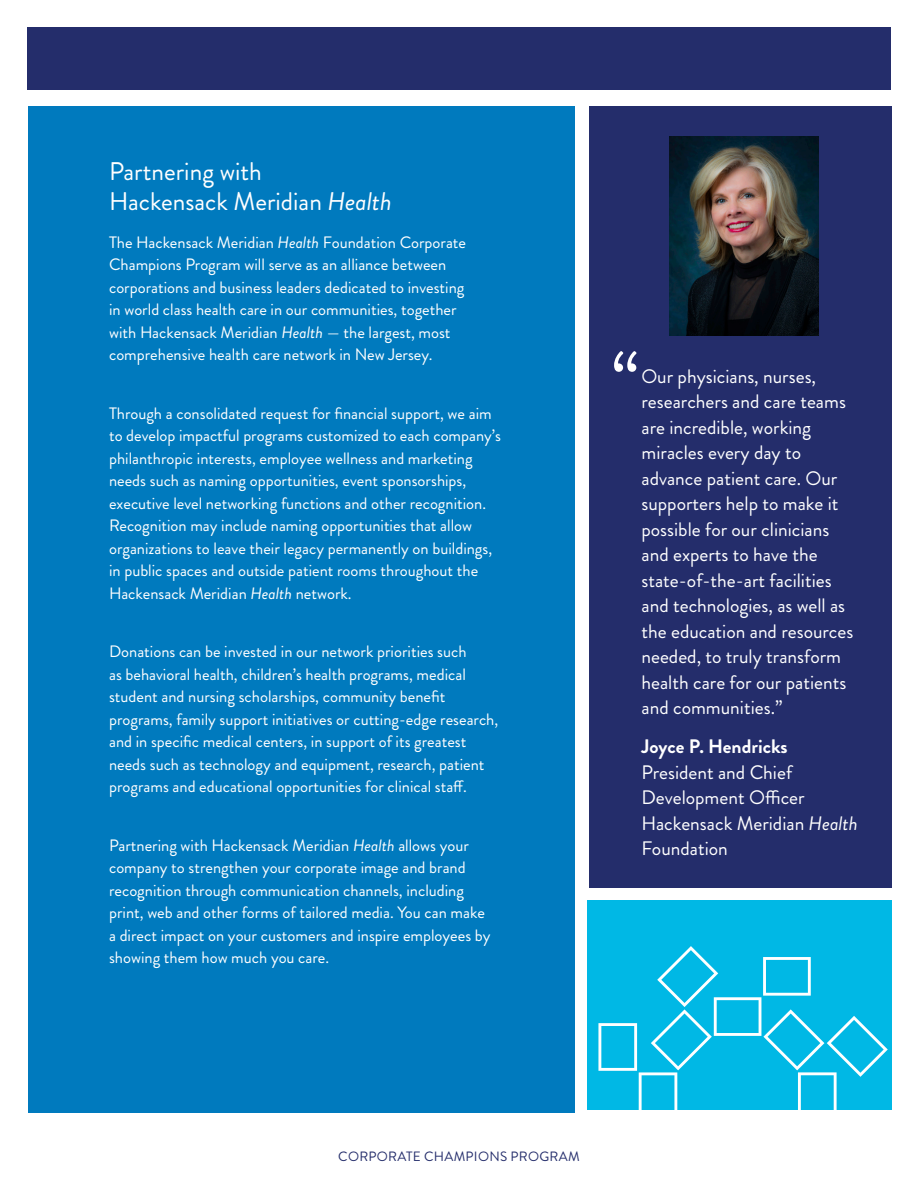
<style>
.page{position:relative;width:918px;height:1188px;background:#fff}
.page>*{position:absolute;margin:0;border:0;box-sizing:border-box;transform-origin:0 0}
.t1{font:73.5px "Brandon Grotesque";color:#fff}
.t2{font:25.5px/30px "Brandon Grotesque";color:#fff}
.t3{font:19.5px/25.5px "Brandon Grotesque";color:#fff}
.t4{font:16.5px/22.5px "Brandon Grotesque";color:#fff}
.t5{font:13.5px "Brandon Grotesque";letter-spacing:.02em;color:#242d6b}
.s1{font-style:italic}
.s2{font-weight:700}
</style>
<div class="page">
<div style="left:27px;top:27px;width:864px;height:63px;background:#242d6b"></div>
<div style="left:590px;top:106px;width:302px;height:782px;background:#242d6b"></div>
<div style="left:588px;top:901px;width:304px;height:209px;background:#00b8e5"></div>
<svg style="left:598px;top:946px;width:290px;height:164px"></svg>
<div style="left:28px;top:106px;width:547px;height:1006px;background:#007abe"></div>
<img style="left:670px;top:136px;width:148px;height:200px">
<p class="t2" style="left:109px;top:156px;width:284px">Partnering with<br>Hackensack Meridian <span class="s1">Health</span></p>
<p class="t4" style="left:109px;top:231px;width:359px">The Hackensack Meridian <span class="s1">Health</span> Foundation Corporate Champions Program will serve as an alliance between corporations and business leaders dedicated to investing in world class health care in our communities, together with Hackensack Meridian <span class="s1">Health</span> — the largest, most comprehensive health care network in New Jersey.</p>
<p class="t4" style="left:109px;top:402px;width:394px">Through a consolidated request for financial support, we aim to develop impactful programs customized to each company’s philanthropic interests, employee wellness and marketing needs such as naming opportunities, event sponsorships, executive level networking functions and other recognition.<br>Recognition may include naming opportunities that allow organizations to leave their legacy permanently on buildings, in public spaces and outside patient rooms throughout the Hackensack Meridian <span class="s1">Health</span> network.</p>
<p class="t4" style="left:109px;top:641px;width:391px">Donations can be invested in our network priorities such<br>as behavioral health, children’s health programs, medical student and nursing scholarships, community benefit programs, family support initiatives or cutting-edge research, and in specific medical centers, in support of its greatest needs such as technology and equipment, research, patient programs and educational opportunities for clinical staff.</p>
<p class="t4" style="left:109px;top:834px;width:383px">Partnering with Hackensack Meridian <span class="s1">Health</span> allows your company to strengthen your corporate image and brand recognition through communication channels, including print, web and other forms of tailored media. You can make a direct impact on your customers and inspire employees by showing them how much you care.</p>
<p class="t1" style="left:611px;top:327px;width:30px">“</p>
<p class="t3" style="left:642px;top:363px;width:213px">Our physicians, nurses, researchers and care teams are incredible, working miracles every day to advance patient care. Our supporters help to make it possible for our clinicians and experts to have the state-of-the-art facilities and technologies, as well as the education and resources needed, to truly transform health care for our patients and communities.”</p>
<p class="t3" style="left:642px;top:734px;width:218px"><span class="s2">Joyce P. Hendricks<br></span>President and Chief<br>Development Officer<br>Hackensack Meridian <span class="s1">Health<br></span>Foundation</p>
<p class="t5" style="left:338px;top:1147px;width:243px">CORPORATE CHAMPIONS PROGRAM</p>
</div>
